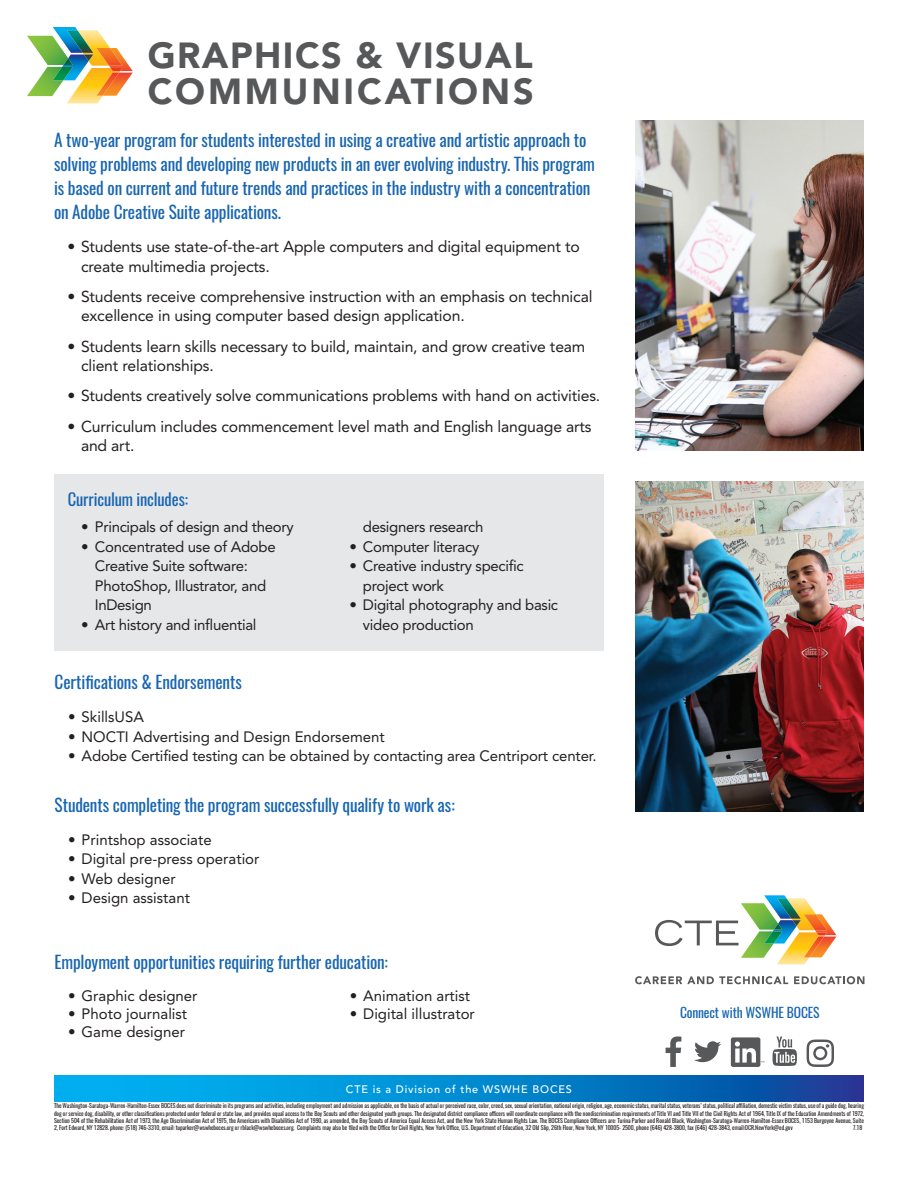
<style>
.page{position:relative;width:918px;height:1188px;background:#fff}
.page>*{position:absolute;margin:0;border:0;box-sizing:border-box;transform-origin:0 0}
.Head{font:900 36px/36px "Avenir";letter-spacing:.04em;color:#57585a}
.Subhead{font:17.25px/24px "Oswald";letter-spacing:-.01em;color:#1765b2}
.Subhead-2{font:16.5px "Oswald";letter-spacing:-.01em;color:#1765b2}
.t1{font:15.75px/19.5px "Avenir";letter-spacing:-.01em;color:#231f20}
.t2{font:15px/19.5px "Avenir";letter-spacing:-.01em;color:#231f20}
.t3{font:13.5px "Oswald";letter-spacing:-.01em;color:#1765b2}
.t4{font:500 10.8px "Avenir";letter-spacing:.075em;color:#fff}
.t5{font:6px/7.2px "Oswald";letter-spacing:-.01em;color:#231f20;text-align:justify}
</style>
<div class="page">
<svg style="left:54px;top:1076px;width:810px;height:26px;background:#0384cc"></svg>
<svg style="left:635px;top:976px;width:153px;height:8px"></svg>
<svg style="left:794px;top:976px;width:70px;height:8px"></svg>
<svg style="left:655px;top:895px;width:181px;height:69px"></svg>
<img style="left:764px;top:931px;width:18px;height:13px">
<svg style="left:773px;top:1036px;width:24px;height:30px"></svg>
<svg style="left:666px;top:1036px;width:15px;height:31px"></svg>
<svg style="left:694px;top:1041px;width:27px;height:21px"></svg>
<svg style="left:807px;top:1040px;width:27px;height:27px"></svg>
<div style="left:731px;top:1037px;width:29px;height:30px;background:#57585a;border-radius:2px"></div>
<svg style="left:735px;top:1041px;width:29px;height:22px"></svg>
<img style="left:635px;top:481px;width:229px;height:330px">
<img style="left:635px;top:121px;width:229px;height:330px">
<svg style="left:27px;top:27px;width:106px;height:76px"></svg>
<img style="left:53px;top:67px;width:20px;height:13px">
<div style="left:54px;top:475px;width:550px;height:176px;background:#e6e7e9"></div>
<p class="Head" style="left:148px;top:38px;width:387px">GRAPHICS &amp; VISUAL<br>COMMUNICATIONS</p>
<p class="Subhead" style="left:54px;top:128px;width:542px">A two-year program for students interested in using a creative and artistic approach to solving problems and developing new products in an ever evolving industry. This program is based on current and future trends and practices in the industry with a concentration on Adobe Creative Suite applications.</p>
<p class="t1" style="left:81px;top:237px;width:500px;text-indent:-14px">• Students use state-of-the-art Apple computers and digital equipment to create multimedia projects.</p>
<p class="t1" style="left:81px;top:287px;width:513px;text-indent:-14px">• Students receive comprehensive instruction with an emphasis on technical excellence in using computer based design application.</p>
<p class="t1" style="left:81px;top:337px;width:506px;text-indent:-14px">• Students learn skills necessary to build, maintain, and grow creative team client relationships.</p>
<p class="t1" style="left:68px;top:386px;width:534px">• Students creatively solve communications problems with hand on activities.</p>
<p class="t1" style="left:81px;top:417px;width:512px;text-indent:-14px">• Curriculum includes commencement level math and English language arts and art.</p>
<p class="Subhead-2" style="left:68px;top:488px;width:122px">Curriculum includes:</p>
<p class="t2" style="left:81px;top:518px;width:214px">• Principals of design and theory</p>
<p class="t2" style="left:95px;top:537px;width:183px;text-indent:-14px">• Concentrated use of Adobe<br>Creative Suite software:<br>PhotoShop, Illustrator, and<br>InDesign</p>
<p class="t2" style="left:81px;top:615px;width:177px">• Art history and influential</p>
<p class="t2" style="left:363px;top:518px;width:122px">designers research</p>
<p class="t2" style="left:349px;top:537px;width:131px">• Computer literacy</p>
<p class="t2" style="left:363px;top:557px;width:162px;text-indent:-14px">• Creative industry specific project work</p>
<p class="t2" style="left:363px;top:596px;width:197px;text-indent:-14px">• Digital photography and basic video production</p>
<p class="Subhead" style="left:55px;top:671px;width:189px">Certifications &amp; Endorsements</p>
<p class="t2" style="left:68px;top:708px;width:77px">• SkillsUSA</p>
<p class="t2" style="left:68px;top:727px;width:318px">• NOCTI Advertising and Design Endorsement</p>
<p class="t2" style="left:68px;top:747px;width:530px">• Adobe Certified testing can be obtained by contacting area Centriport center.</p>
<p class="Subhead" style="left:55px;top:793px;width:402px">Students completing the program successfully qualify to work as:</p>
<p class="t2" style="left:68px;top:830px;width:145px">• Printshop associate</p>
<p class="t2" style="left:68px;top:849px;width:193px">• Digital pre-press operatior</p>
<p class="t2" style="left:68px;top:869px;width:109px">• Web designer</p>
<p class="t2" style="left:68px;top:888px;width:123px">• Design assistant</p>
<p class="Subhead" style="left:55px;top:951px;width:335px">Employment opportunities requiring further education:</p>
<p class="t2" style="left:68px;top:986px;width:131px">• Graphic designer</p>
<p class="t2" style="left:68px;top:1004px;width:121px">• Photo journalist</p>
<p class="t2" style="left:68px;top:1022px;width:118px">• Game designer</p>
<p class="t2" style="left:350px;top:986px;width:122px">• Animation artist</p>
<p class="t2" style="left:350px;top:1004px;width:127px">• Digital illustrator</p>
<h3 class="t4" style="left:346px;top:1083px;width:228px">CTE is a Division of the WSWHE BOCES</h3>
<h3 class="t3" style="left:680px;top:1004px;width:141px">Connect with WSWHE BOCES</h3>
<p class="t5" style="left:54px;top:1102px;width:811px">The Washington-Saratoga-Warren-Hamilton-Essex BOCES does not discriminate in its programs and activities, including employment and admission as applicable, on the basis of actual or perceived race, color, creed, sex, sexual orientation, national origin, religion, age, economic status, marital status, veterans’ status, political affiliation, domestic victim status, use of a guide dog, hearing dog or service dog, disability, or other classifications protected under federal or state law, and provides equal access to the Boy Scouts and other designated youth groups. The designated district compliance officers will coordinate compliance with the nondiscrimination requirements of Title VI and Title VII of the Civil Rights Act of 1964, Title IX of the Education Amendments of 1972, Section 504 of the Rehabilitation Act of 1973, the Age Discrimination Act of 1975, the Americans with Disabilities Act of 1990, as amended, the Boy Scouts of America Equal Access Act, and the New York State Human Rights Law. The BOCES Compliance Officers are: Turina Parker and Ronald Black, Washington-Saratoga-Warren-Hamilton-Essex BOCES, 1153 Burgoyne Avenue, Suite 2, Fort Edward, NY 12828. phone: (518) 746-3310, email: tuparker@wswheboces.org or rblack@wswheboces.org. Complaints may also be filed with the Office for Civil Rights, New York Office, U.S. Department of Education, 32 Old Slip, 26th Floor, New York, NY 10005- 2500, phone (646) 428-3800, fax (646) 428-3843, email:OCR.NewYork@ed.gov</p>
<p class="t5" style="left:853px;top:1124px;width:10px">7.18</p>
</div>
